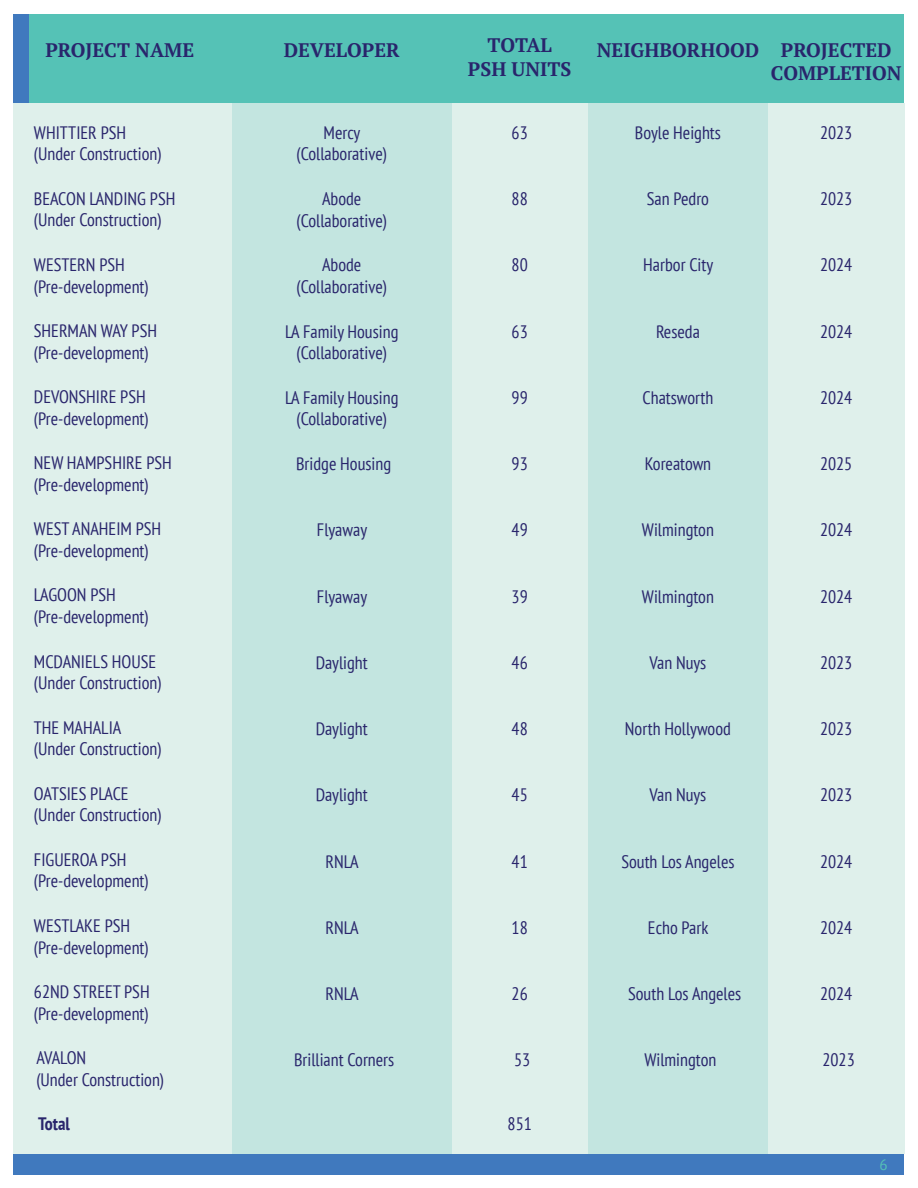
<style>
.page{position:relative;width:918px;height:1188px;background:#fff}
.page>*{position:absolute;margin:0;border:0;box-sizing:border-box;transform-origin:0 0}
.t1{font:700 19.5px "PT Serif";color:#29256c}
.t2{font:condensed 18px "PT Sans";color:#29256c}
.t3{font:700 condensed 18px "PT Sans";color:#29256c}
.t4{font:15px "PT Sans";color:#55c2b6}
</style>
<div class="page">
<div style="left:14px;top:1154px;width:890px;height:20px;background:#4079be"></div>
<div style="left:14px;top:103px;width:218px;height:1051px;background:#dff0eb"></div>
<div style="left:14px;top:14px;width:890px;height:89px;background:#55c2b6"></div>
<div style="left:14px;top:14px;width:15px;height:89px;background:#4079be"></div>
<div style="left:451px;top:103px;width:137px;height:1051px;background:#dff0eb"></div>
<div style="left:588px;top:103px;width:180px;height:1051px;background:#c3e5e0"></div>
<div style="left:768px;top:103px;width:136px;height:1051px;background:#dff0eb"></div>
<div style="left:232px;top:103px;width:219px;height:1051px;background:#c3e5e0"></div>
<p class="t1" style="left:45px;top:37px;width:150px">PROJECT NAME</p>
<p class="t1" style="left:284px;top:37px;width:118px">DEVELOPER</p>
<p class="t1" style="left:487px;top:33px;width:66px">TOTAL</p>
<p class="t1" style="left:597px;top:37px;width:164px">NEIGHBORHOOD</p>
<p class="t1" style="left:468px;top:56px;width:105px">PSH UNITS</p>
<p class="t1" style="left:781px;top:37px;width:112px">PROJECTED</p>
<p class="t1" style="left:771px;top:60px;width:132px">COMPLETION</p>
<p class="t2" style="left:34px;top:121px;width:94px">WHITTIER PSH</p>
<p class="t2" style="left:34px;top:142px;width:129px">(Under Construction)</p>
<p class="t2" style="left:324px;top:121px;width:38px">Mercy</p>
<p class="t2" style="left:297px;top:142px;width:92px">(Collaborative)</p>
<p class="t2" style="left:512px;top:121px;width:18px">63</p>
<p class="t2" style="left:635px;top:121px;width:88px">Boyle Heights</p>
<p class="t2" style="left:820px;top:121px;width:34px">2023</p>
<p class="t2" style="left:34px;top:187px;width:143px">BEACON LANDING PSH</p>
<p class="t2" style="left:34px;top:209px;width:129px">(Under Construction)</p>
<p class="t2" style="left:322px;top:187px;width:41px">Abode</p>
<p class="t2" style="left:297px;top:209px;width:92px">(Collaborative)</p>
<p class="t2" style="left:512px;top:187px;width:18px">88</p>
<p class="t2" style="left:647px;top:187px;width:64px">San Pedro</p>
<p class="t2" style="left:820px;top:187px;width:34px">2023</p>
<p class="t2" style="left:34px;top:253px;width:92px">WESTERN PSH</p>
<p class="t2" style="left:34px;top:275px;width:116px">(Pre-development)</p>
<p class="t2" style="left:322px;top:253px;width:41px">Abode</p>
<p class="t2" style="left:297px;top:275px;width:92px">(Collaborative)</p>
<p class="t2" style="left:512px;top:253px;width:18px">80</p>
<p class="t2" style="left:643px;top:253px;width:71px">Harbor City</p>
<p class="t2" style="left:820px;top:253px;width:34px">2024</p>
<p class="t2" style="left:34px;top:319px;width:125px">SHERMAN WAY PSH</p>
<p class="t2" style="left:34px;top:341px;width:116px">(Pre-development)</p>
<p class="t2" style="left:285px;top:320px;width:115px">LA Family Housing</p>
<p class="t2" style="left:297px;top:341px;width:92px">(Collaborative)</p>
<p class="t2" style="left:512px;top:320px;width:18px">63</p>
<p class="t2" style="left:656px;top:320px;width:45px">Reseda</p>
<p class="t2" style="left:820px;top:320px;width:34px">2024</p>
<p class="t2" style="left:34px;top:385px;width:113px">DEVONSHIRE PSH</p>
<p class="t2" style="left:34px;top:407px;width:116px">(Pre-development)</p>
<p class="t2" style="left:285px;top:386px;width:115px">LA Family Housing</p>
<p class="t2" style="left:297px;top:407px;width:92px">(Collaborative)</p>
<p class="t2" style="left:512px;top:386px;width:18px">99</p>
<p class="t2" style="left:643px;top:386px;width:72px">Chatsworth</p>
<p class="t2" style="left:820px;top:386px;width:34px">2024</p>
<p class="t2" style="left:34px;top:451px;width:139px">NEW HAMPSHIRE PSH</p>
<p class="t2" style="left:34px;top:473px;width:116px">(Pre-development)</p>
<p class="t2" style="left:296px;top:452px;width:97px">Bridge Housing</p>
<p class="t2" style="left:512px;top:452px;width:18px">93</p>
<p class="t2" style="left:645px;top:452px;width:68px">Koreatown</p>
<p class="t2" style="left:820px;top:452px;width:34px">2025</p>
<p class="t2" style="left:34px;top:517px;width:129px">WEST ANAHEIM PSH</p>
<p class="t2" style="left:34px;top:539px;width:116px">(Pre-development)</p>
<p class="t2" style="left:317px;top:518px;width:52px">Flyaway</p>
<p class="t2" style="left:512px;top:518px;width:18px">49</p>
<p class="t2" style="left:642px;top:518px;width:73px">Wilmington</p>
<p class="t2" style="left:820px;top:518px;width:34px">2024</p>
<p class="t2" style="left:34px;top:584px;width:83px">LAGOON PSH</p>
<p class="t2" style="left:34px;top:605px;width:116px">(Pre-development)</p>
<p class="t2" style="left:317px;top:585px;width:52px">Flyaway</p>
<p class="t2" style="left:512px;top:585px;width:18px">39</p>
<p class="t2" style="left:642px;top:585px;width:73px">Wilmington</p>
<p class="t2" style="left:820px;top:585px;width:34px">2024</p>
<p class="t2" style="left:34px;top:650px;width:124px">MCDANIELS HOUSE</p>
<p class="t2" style="left:34px;top:671px;width:129px">(Under Construction)</p>
<p class="t2" style="left:316px;top:651px;width:54px">Daylight</p>
<p class="t2" style="left:512px;top:651px;width:18px">46</p>
<p class="t2" style="left:650px;top:651px;width:58px">Van Nuys</p>
<p class="t2" style="left:820px;top:651px;width:34px">2023</p>
<p class="t2" style="left:34px;top:716px;width:89px">THE MAHALIA</p>
<p class="t2" style="left:34px;top:737px;width:129px">(Under Construction)</p>
<p class="t2" style="left:316px;top:717px;width:54px">Daylight</p>
<p class="t2" style="left:512px;top:717px;width:18px">48</p>
<p class="t2" style="left:625px;top:717px;width:108px">North Hollywood</p>
<p class="t2" style="left:820px;top:717px;width:34px">2023</p>
<p class="t2" style="left:34px;top:782px;width:96px">OATSIES PLACE</p>
<p class="t2" style="left:34px;top:803px;width:129px">(Under Construction)</p>
<p class="t2" style="left:316px;top:783px;width:54px">Daylight</p>
<p class="t2" style="left:512px;top:783px;width:18px">45</p>
<p class="t2" style="left:650px;top:783px;width:58px">Van Nuys</p>
<p class="t2" style="left:820px;top:783px;width:34px">2023</p>
<p class="t2" style="left:34px;top:848px;width:94px">FIGUEROA PSH</p>
<p class="t2" style="left:34px;top:870px;width:116px">(Pre-development)</p>
<p class="t2" style="left:326px;top:850px;width:35px">RNLA</p>
<p class="t2" style="left:512px;top:850px;width:18px">41</p>
<p class="t2" style="left:621px;top:850px;width:115px">South Los Angeles</p>
<p class="t2" style="left:820px;top:850px;width:34px">2024</p>
<p class="t2" style="left:34px;top:914px;width:98px">WESTLAKE PSH</p>
<p class="t2" style="left:34px;top:936px;width:116px">(Pre-development)</p>
<p class="t2" style="left:326px;top:916px;width:35px">RNLA</p>
<p class="t2" style="left:512px;top:916px;width:18px">18</p>
<p class="t2" style="left:648px;top:916px;width:62px">Echo Park</p>
<p class="t2" style="left:820px;top:916px;width:34px">2024</p>
<p class="t2" style="left:34px;top:980px;width:117px">62ND STREET PSH</p>
<p class="t2" style="left:34px;top:1002px;width:116px">(Pre-development)</p>
<p class="t2" style="left:326px;top:982px;width:35px">RNLA</p>
<p class="t2" style="left:512px;top:982px;width:18px">26</p>
<p class="t2" style="left:628px;top:982px;width:115px">South Los Angeles</p>
<p class="t2" style="left:820px;top:982px;width:34px">2024</p>
<p class="t2" style="left:36px;top:1046px;width:51px">AVALON</p>
<p class="t2" style="left:36px;top:1068px;width:129px">(Under Construction)</p>
<p class="t2" style="left:294px;top:1048px;width:102px">Brilliant Corners</p>
<p class="t2" style="left:514px;top:1048px;width:18px">53</p>
<p class="t2" style="left:644px;top:1048px;width:73px">Wilmington</p>
<p class="t2" style="left:822px;top:1048px;width:34px">2023</p>
<p class="t3" style="left:38px;top:1112px;width:33px">Total</p>
<p class="t2" style="left:508px;top:1112px;width:26px">851</p>
<p class="t4" style="left:879px;top:1156px;width:10px">6</p>
</div>
